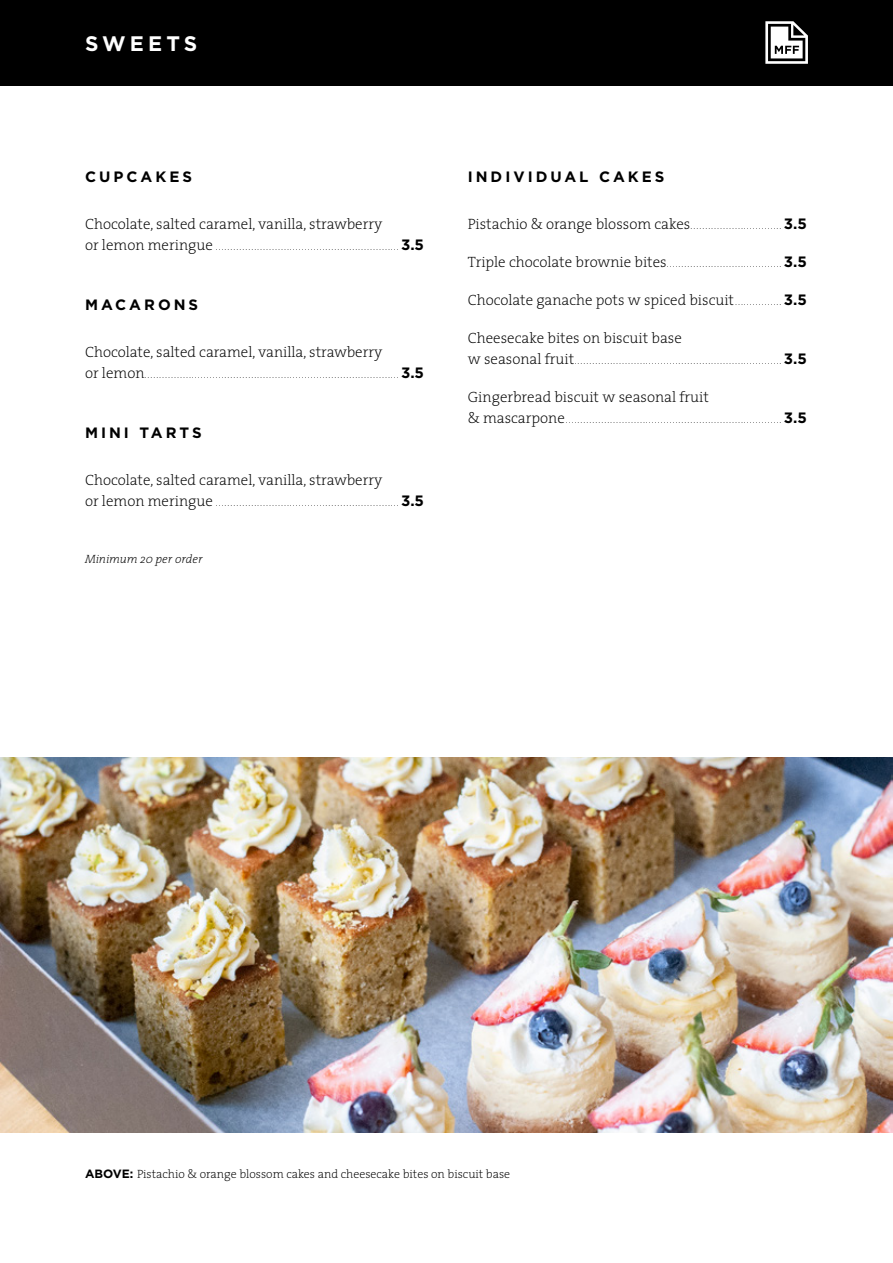
<style>
.page{position:relative;width:893px;height:1263px;background:#fff}
.page>*{position:absolute;margin:0;border:0;box-sizing:border-box;transform-origin:0 0}
.t1{font:700 21px "Gotham";letter-spacing:.2em;color:#fff}
.t2{font:200 15px "The Serif";color:#000}
.t3{font:700 15px "Gotham";letter-spacing:.2em;color:#000}
.t4{font:200 12px "The Serif";color:#000}
.t5{font:italic 200 12px "The Serif";color:#000}
.t6{font:300 9px "Gotham";color:#000}
.s1{font-family:"The Serif";font-weight:200;font-size:15px}
.s2{font-weight:700;font-size:15px}
.s3{font-family:"Gotham";font-weight:300;font-size:9px}
.s4{font-family:"Gotham";font-weight:700}
</style>
<div class="page">
<div style="left:0;top:0;width:893px;height:85px;background:#000"></div>
<svg style="left:765px;top:21px;width:43px;height:43px"></svg>
<img style="left:0;top:757px;width:893px;height:375px">
<h1 class="t1" style="left:85px;top:29px;width:114px">SWEETS</h1>
<h2 class="t3" style="left:85px;top:167px;width:108px">CUPCAKES</h2>
<h2 class="t2" style="left:85px;top:211px;width:299px">Chocolate, salted caramel, vanilla, strawberry</h2>
<p class="t6" style="left:85px;top:241px;width:341px"><span class="s1">or lemon meringue</span> ..............................................................<span class="s2">3.5</span></p>
<h2 class="t3" style="left:85px;top:295px;width:115px">MACARONS</h2>
<h2 class="t2" style="left:85px;top:339px;width:299px">Chocolate, salted caramel, vanilla, strawberry</h2>
<p class="t6" style="left:85px;top:369px;width:340px"><span class="s1">or lemon</span>......................................................................................<span class="s2">3.5</span></p>
<h2 class="t3" style="left:85px;top:423px;width:118px">MINI TARTS</h2>
<h2 class="t2" style="left:85px;top:467px;width:299px">Chocolate, salted caramel, vanilla, strawberry</h2>
<p class="t6" style="left:85px;top:497px;width:340px"><span class="s1">or lemon meringue</span> ..............................................................<span class="s2">3.5</span></p>
<h3 class="t5" style="left:85px;top:549px;width:119px">Minimum 20 per order</h3>
<h2 class="t3" style="left:468px;top:167px;width:198px">INDIVIDUAL CAKES</h2>
<p class="t6" style="left:468px;top:220px;width:340px"><span class="s1">Pistachio &amp; orange blossom cakes</span> ...............................<span class="s2">3.5</span></p>
<p class="t6" style="left:468px;top:258px;width:340px"><span class="s1">Triple chocolate brownie bites</span>.......................................<span class="s2">3.5</span></p>
<h2 class="t2" style="left:468px;top:287px;width:340px">Chocolate ganache pots w spiced biscuit <span class="s3">................</span> <span class="s4">3.5</span></h2>
<h2 class="t2" style="left:468px;top:325px;width:216px">Cheesecake bites on biscuit base</h2>
<p class="t6" style="left:468px;top:355px;width:340px"><span class="s1">w seasonal fruit</span> ......................................................................<span class="s2">3.5</span></p>
<h2 class="t2" style="left:468px;top:384px;width:243px">Gingerbread biscuit w seasonal fruit</h2>
<p class="t6" style="left:468px;top:414px;width:340px"><span class="s1">&amp; mascarpone</span> .........................................................................<span class="s2">3.5</span></p>
<h3 class="t4" style="left:85px;top:1164px;width:427px"><span class="s4">ABOVE:</span> Pistachio &amp; orange blossom cakes and cheesecake bites on biscuit base</h3>
</div>
